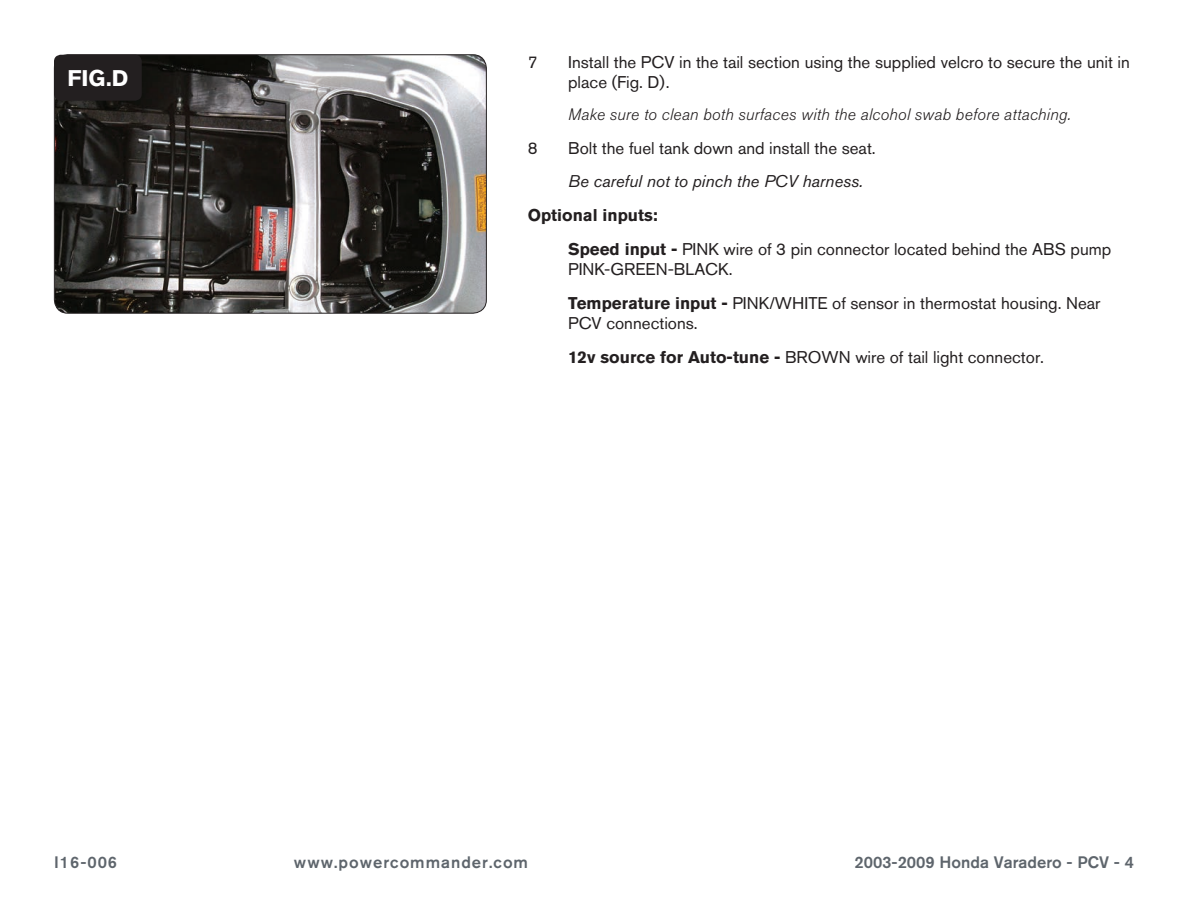
<style>
.page{position:relative;width:1188px;height:918px;background:#fff}
.page>*{position:absolute;margin:0;border:0;box-sizing:border-box;transform-origin:0 0}
.t1{font:700 22.5px "Akzidenz Grotesk BQ";color:#fff}
.Bodycopy{font:16.8px/20.2px "Akzidenz Grotesk BQ";color:#231f20}
.Bodycopy-2{font:italic 16.8px "Akzidenz Grotesk BQ";color:#231f20}
.Bodycopy-3{font:700 16.8px "Akzidenz Grotesk BQ";color:#231f20}
.Bodycopy-4{font:italic 300 16.5px "Akzidenz Grotesk BQ";letter-spacing:.01em;color:#231f20}
.t2{font:500 16.5px "Akzidenz Grotesk BQ";letter-spacing:.06em;color:#5e656c}
.t3{font:500 16.5px "Akzidenz Grotesk BQ";color:#5e656c}
.s1{font-weight:700}
</style>
<div class="page">
<img style="left:55px;top:55px;width:430px;height:257px">
<div style="left:54px;top:54px;width:433px;height:260px;border:1px solid #231f20;border-radius:14px"></div>
<div style="left:54px;top:55px;width:88px;height:46px;background:#231f20;border-radius:7px"></div>
<p class="t1" style="left:67px;top:65px;width:62px">FIG.D</p>
<p class="Bodycopy" style="left:528px;top:52px;width:11px">7</p>
<p class="Bodycopy" style="left:568px;top:52px;width:563px">Install the PCV in the tail section using the supplied velcro to secure the unit in place (Fig. D).</p>
<p class="Bodycopy-4" style="left:568px;top:105px;width:504px">Make sure to clean both surfaces with the alcohol swab before attaching.</p>
<p class="Bodycopy" style="left:528px;top:137px;width:11px">8</p>
<p class="Bodycopy" style="left:568px;top:137px;width:309px">Bolt the fuel tank down and install the seat.</p>
<p class="Bodycopy-2" style="left:568px;top:171px;width:297px">Be careful not to pinch the PCV harness.</p>
<p class="Bodycopy-3" style="left:528px;top:206px;width:132px">Optional inputs:</p>
<p class="Bodycopy" style="left:568px;top:239px;width:545px"><span class="s1">Speed input -</span> PINK wire of 3 pin connector located behind the ABS pump<br>PINK-GREEN-BLACK.</p>
<p class="Bodycopy" style="left:568px;top:293px;width:534px"><span class="s1">Temperature input -</span> PINK/WHITE of sensor in thermostat housing. Near<br>PCV connections.</p>
<p class="Bodycopy" style="left:568px;top:347px;width:478px"><span class="s1">12v source for Auto-tune -</span> BROWN wire of tail light connector.</p>
<p class="t2" style="left:54px;top:852px;width:65px">I16-006</p>
<p class="t2" style="left:294px;top:852px;width:236px">www.powercommander.com</p>
<p class="t3" style="left:854px;top:852px;width:281px">2003-2009 Honda Varadero - PCV - 4</p>
</div>
